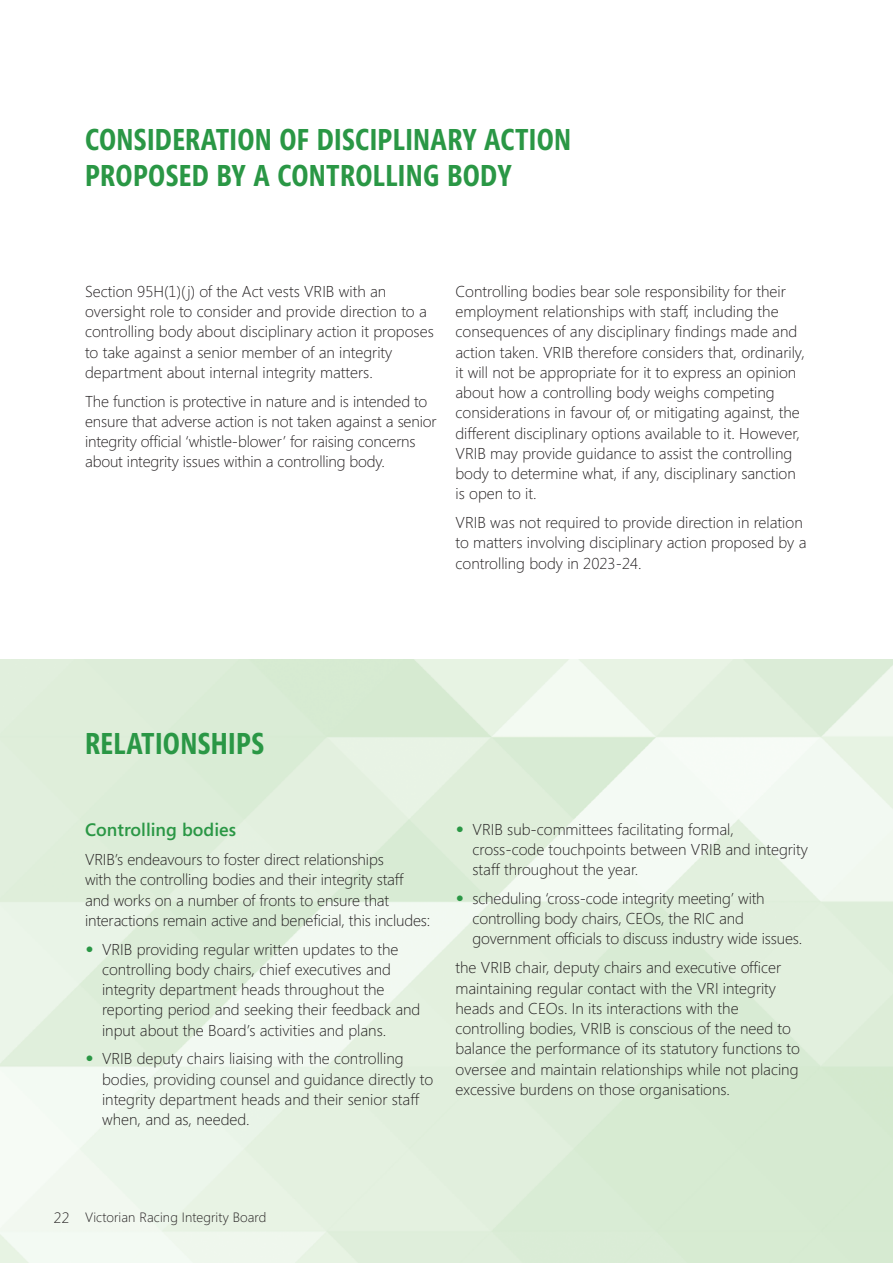
<style>
.page{position:relative;width:893px;height:1263px;background:#fff}
.page>*{position:absolute;margin:0;border:0;box-sizing:border-box;transform-origin:0 0}
.Heading_2{font:700 30px/36px "Segoe Condensed";letter-spacing:.01em;color:#2a9745}
.Heading_3{font:600 18px "Segoe";color:#2a9745}
.Paragraph_Style_1{font:300 15.75px/20.2px "Segoe";color:#231f20}
.t1{font:300 13.5px "Segoe";letter-spacing:.01em;color:#231f20}
.s1{font-weight:700;font-size:21px;color:#2a9745}
.s2{font-size:15px}
</style>
<div class="page">
<h2 class="Heading_2" style="left:85px;top:122px;width:488px">CONSIDERATION OF DISCIPLINARY ACTION<br>PROPOSED BY A CONTROLLING BODY</h2>
<p class="Paragraph_Style_1" style="left:85px;top:281px;width:350px">Section 95H(1)(j) of the Act vests VRIB with an oversight role to consider and provide direction to a controlling body about disciplinary action it proposes to take against a senior member of an integrity department about internal integrity matters.</p>
<p class="Paragraph_Style_1" style="left:85px;top:391px;width:353px">The function is protective in nature and is intended to ensure that adverse action is not taken against a senior integrity official ‘whistle-blower’ for raising concerns about integrity issues within a controlling body.</p>
<p class="Paragraph_Style_1" style="left:455px;top:281px;width:351px">Controlling bodies bear sole responsibility for their employment relationships with staff, including the consequences of any disciplinary findings made and action taken. VRIB therefore considers that, ordinarily, it will not be appropriate for it to express an opinion about how a controlling body weighs competing considerations in favour of, or mitigating against, the different disciplinary options available to it. However, VRIB may provide guidance to assist the controlling body to determine what, if any, disciplinary sanction is open to it.</p>
<p class="Paragraph_Style_1" style="left:455px;top:513px;width:353px">VRIB was not required to provide direction in relation to matters involving disciplinary action proposed by a controlling body in 2023-24.</p>
<h2 class="Heading_2" style="left:85px;top:726px;width:181px">RELATIONSHIPS</h2>
<h3 class="Heading_3" style="left:85px;top:820px;width:152px">Controlling bodies</h3>
<p class="Paragraph_Style_1" style="left:85px;top:850px;width:347px">VRIB’s endeavours to foster direct relationships<br>with the controlling bodies and their integrity staff and works on a number of fronts to ensure that interactions remain active and beneficial, this includes:</p>
<p class="Paragraph_Style_1" style="left:102px;top:939px;width:320px;text-indent:-17px"><span class="s1">•</span> VRIB providing regular written updates to the controlling body chairs, chief executives and integrity department heads throughout the reporting period and seeking their feedback and input about the Board’s activities and plans.</p>
<p class="Paragraph_Style_1" style="left:102px;top:1049px;width:333px;text-indent:-17px"><span class="s1">•</span> VRIB deputy chairs liaising with the controlling bodies, providing counsel and guidance directly to integrity department heads and their senior staff when, and as, needed.</p>
<p class="Paragraph_Style_1" style="left:472px;top:819px;width:337px;text-indent:-17px"><span class="s1">•</span> VRIB sub-committees facilitating formal, cross‑code touchpoints between VRIB and integrity staff throughout the year.</p>
<p class="Paragraph_Style_1" style="left:472px;top:888px;width:331px;text-indent:-17px"><span class="s1">•</span> scheduling ‘cross-code integrity meeting’ with controlling body chairs, CEOs, the RIC and government officials to discuss industry wide issues.</p>
<p class="Paragraph_Style_1" style="left:455px;top:958px;width:346px">the VRIB chair, deputy chairs and executive officer maintaining regular contact with the VRI integrity heads and CEOs. In its interactions with the controlling bodies, VRIB is conscious of the need to balance the performance of its statutory functions to oversee and maintain relationships while not placing excessive burdens on those organisations.</p>
<p class="t1" style="left:54px;top:1209px;width:214px"><span class="s2">22</span> Victorian Racing Integrity Board</p>
</div>
